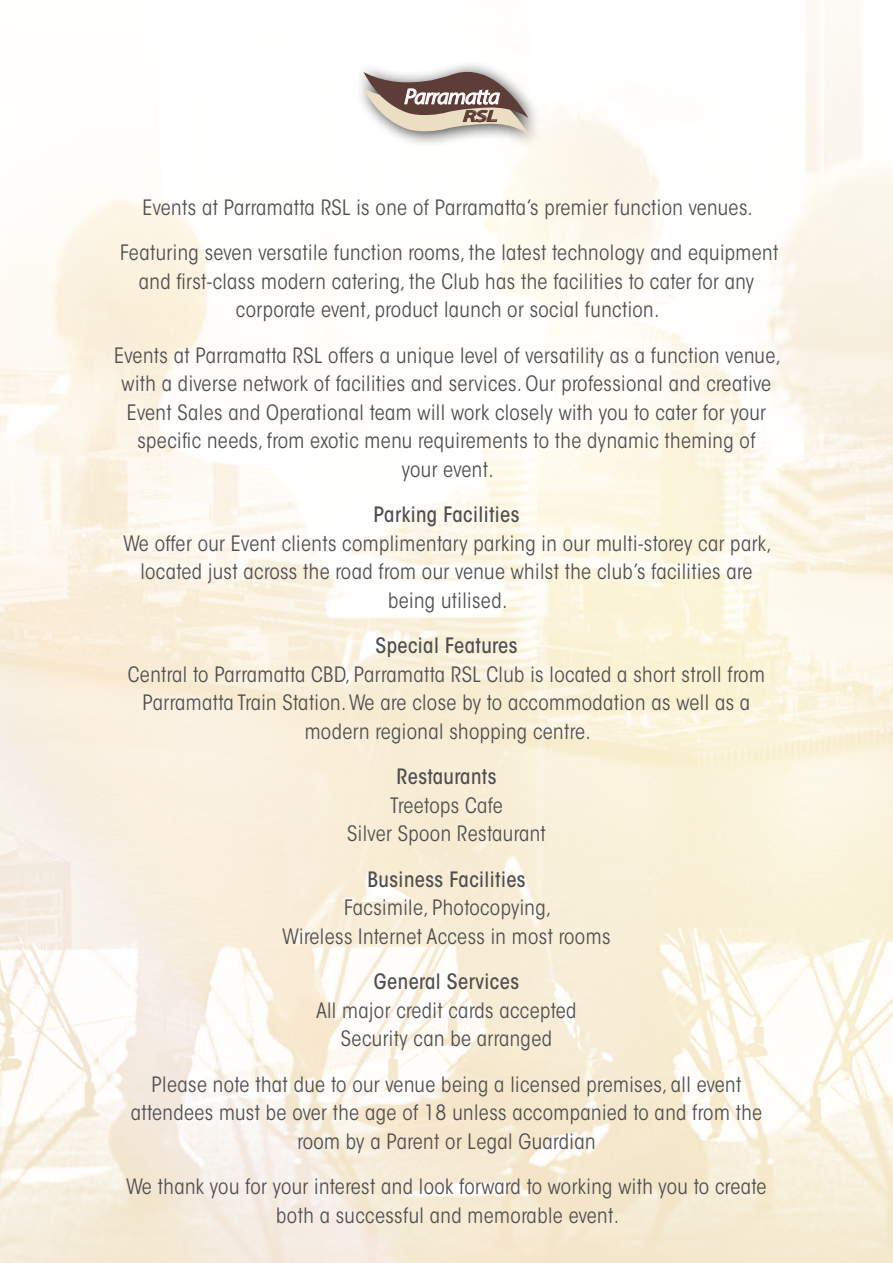
<style>
.page{position:relative;width:893px;height:1263px;background:#fff}
.page>*{position:absolute;margin:0;border:0;box-sizing:border-box;transform-origin:0 0}
.t1{font:italic 22.2px "Myriad Pro";letter-spacing:-.035em;color:#fff}
.t2{font:21px/28.5px "ITC Avant Garde MM 302 450";letter-spacing:.02em;color:#4d4d4f;text-align:center}
.t3{font:21px "ITC Avant Garde MM 455 450";letter-spacing:.02em;color:#4d4d4f}
.t4{font:italic 600 16.35px "Myriad Pro";color:#5c3d38;scale:1.49 1}
</style>
<div class="page">
<img style="left:0;top:0;width:893px;height:1263px">
<div style="left:353px;top:60px;width:189px;height:88px;background:#000;opacity:.75"></div>
<svg style="left:364px;top:72px;width:164px;height:62px;background:#ac9d94"></svg>
<p class="t1" style="left:404px;top:83px;width:98px">Parramatta</p>
<p class="t4" style="left:463px;top:106px;width:25px">RSL</p>
<p class="t2" style="left:120px;top:185px;width:660px;line-height:45.5px">Events at Parramatta RSL is one of Parramatta’s premier function venues.<br>Featuring seven versatile function rooms, the latest technology and equipment</p>
<p class="t2" style="left:139px;top:267px;width:617px">and first-class modern catering, the Club has the facilities to cater for any corporate event, product launch or social function.</p>
<p class="t2" style="left:114px;top:341px;width:668px">Events at Parramatta RSL offers a unique level of versatility as a function venue, with a diverse network of facilities and services. Our professional and creative Event Sales and Operational team will work closely with you to cater for your specific needs, from exotic menu requirements to the dynamic theming of<br>your event.</p>
<p class="t3" style="left:373px;top:502px;width:148px">Parking Facilities</p>
<p class="t2" style="left:123px;top:529px;width:650px">We offer our Event clients complimentary parking in our multi-storey car park, located just across the road from our venue whilst the club’s facilities are being utilised.</p>
<p class="t3" style="left:376px;top:633px;width:143px">Special Features</p>
<p class="t2" style="left:128px;top:660px;width:638px">Central to Parramatta CBD, Parramatta RSL Club is located a short stroll from<br>Parramatta Train Station. We are close by to accommodation as well as a modern regional shopping centre.</p>
<p class="t3" style="left:397px;top:764px;width:101px">Restaurants</p>
<p class="t2" style="left:347px;top:791px;width:200px">Treetops Cafe<br>Silver Spoon Restaurant</p>
<p class="t3" style="left:367px;top:867px;width:160px">Business Facilities</p>
<p class="t2" style="left:283px;top:894px;width:329px">Facsimile, Photocopying,<br>Wireless Internet Access in most rooms</p>
<p class="t3" style="left:374px;top:969px;width:147px">General Services</p>
<p class="t2" style="left:316px;top:996px;width:262px">All major credit cards accepted<br>Security can be arranged</p>
<p class="t2" style="left:131px;top:1070px;width:633px">Please note that due to our venue being a licensed premises, all event attendees must be over the age of 18 unless accompanied to and from the room by a Parent or Legal Guardian</p>
<p class="t2" style="left:126px;top:1173px;width:641px">We thank you for your interest and look forward to working with you to create both a successful and memorable event.</p>
</div>
